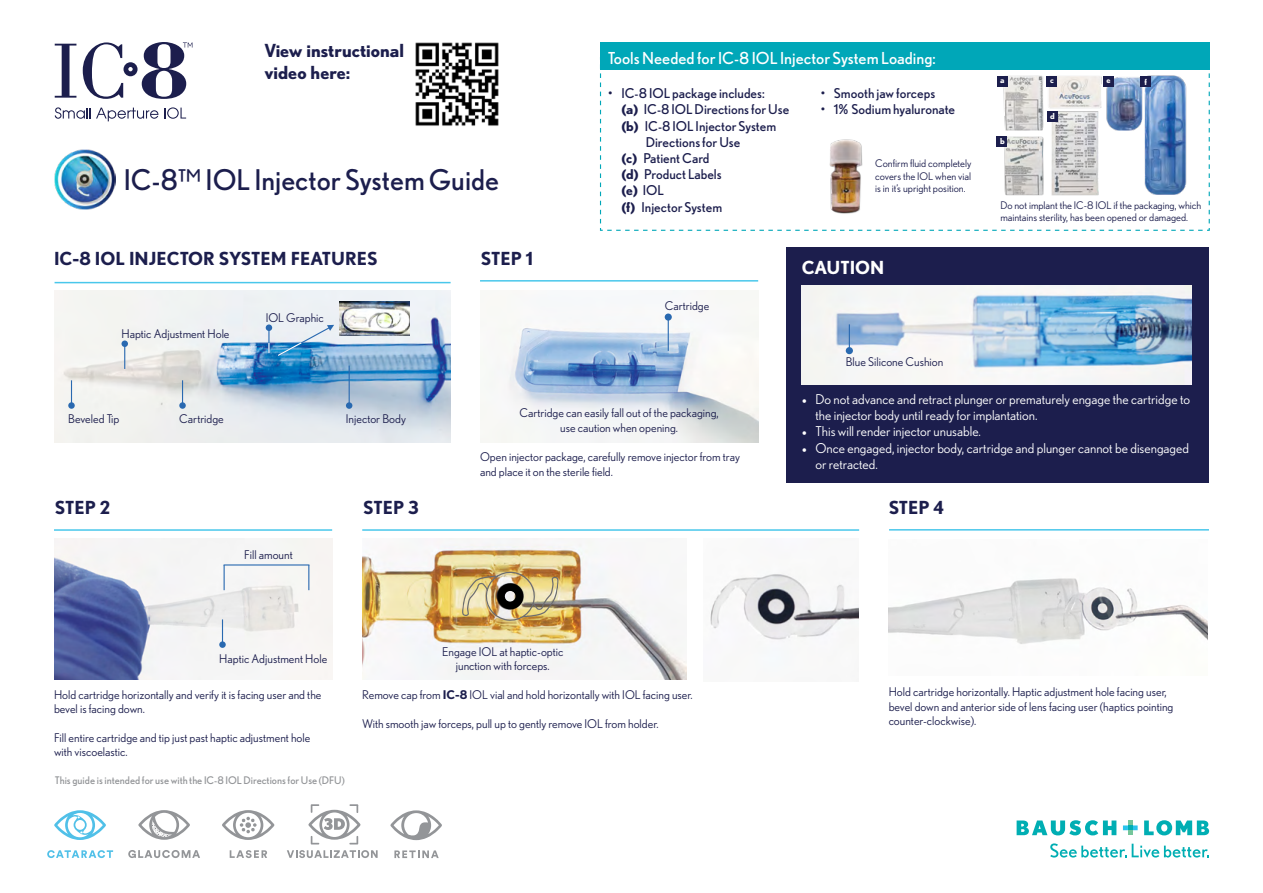
<style>
.page{position:relative;width:1263px;height:893px;background:#fff}
.page>*{position:absolute;margin:0;border:0;box-sizing:border-box;transform-origin:0 0}
.t1{font:28.5px "Nobel";color:#1c1e4d}
.t2{font:700 18px/21.6px "Nobel";color:#1c1e4d}
.t3{font:700 18px "Nobel";color:#fff}
.t4{font:16.5px "Nobel";color:#fff}
.t5{font:13.5px/16.2px "Nobel";color:#fff}
.t6{font:13.5px "Nobel";color:#1c1e4d}
.t7{font:700 13.5px "Nobel";color:#1c1e4d}
.t8{font:12px/14.4px "Nobel";color:#1c1e4d}
.t9{font:10.5px/12.6px "Nobel";color:#1c1e4d}
.t10{font:10.5px "Nobel";color:#939598}
.t11{font:700 8.25px "Nobel";color:#fff}
.s1{font-weight:700}
.s2{font-weight:400}
.s3{font-family:"Minion Pro"}
</style>
<div class="page">
<img style="left:415px;top:42px;width:84px;height:84px">
<svg style="left:599px;top:57px;width:611px;height:174px"></svg>
<div style="left:600px;top:43px;width:610px;height:27px;background:#00a7b8"></div>
<img style="left:995px;top:70px;width:206px;height:133px">
<div style="left:997px;top:76px;width:10px;height:10px;background:#1c1e4d"></div>
<div style="left:996px;top:136px;width:11px;height:11px;background:#1c1e4d"></div>
<div style="left:1046px;top:76px;width:11px;height:10px;background:#1c1e4d"></div>
<div style="left:1103px;top:76px;width:11px;height:11px;background:#1c1e4d"></div>
<div style="left:1140px;top:76px;width:11px;height:11px;background:#1c1e4d"></div>
<div style="left:1047px;top:111px;width:11px;height:11px;background:#1c1e4d"></div>
<img style="left:822px;top:137px;width:46px;height:79px">
<hr style="left:55px;top:282px;width:396px;height:1px;background:#49c7eb">
<img style="left:54px;top:290px;width:397px;height:153px">
<svg style="left:71px;top:380px;width:1px;height:22px"></svg>
<svg style="left:68px;top:402px;width:7px;height:7px"></svg>
<svg style="left:182px;top:380px;width:1px;height:22px"></svg>
<svg style="left:179px;top:402px;width:7px;height:7px"></svg>
<hr style="left:349px;top:366px;width:1px;height:40px;background:#2969b0">
<div style="left:346px;top:402px;width:6px;height:7px;background:#2969b0;border-radius:50%"></div>
<svg style="left:124px;top:347px;width:1px;height:22px"></svg>
<div style="left:122px;top:340px;width:6px;height:7px;background:#2969b0;border-radius:50%"></div>
<div style="left:266px;top:324px;width:6px;height:7px;background:#2969b0;border-radius:50%"></div>
<svg style="left:268px;top:331px;width:1px;height:22px"></svg>
<img style="left:339px;top:301px;width:70px;height:34px">
<svg style="left:276px;top:325px;width:58px;height:32px;background:#97c2e0"></svg>
<hr style="left:480px;top:280px;width:278px;height:2px;background:#49c7eb">
<img style="left:481px;top:290px;width:277px;height:153px">
<hr style="left:668px;top:317px;width:1px;height:34px;background:#2969b0">
<div style="left:665px;top:313px;width:7px;height:8px;background:#2969b0;border-radius:50%"></div>
<hr style="left:54px;top:529px;width:278px;height:2px;background:#49c7eb">
<img style="left:54px;top:538px;width:278px;height:142px">
<svg style="left:222px;top:619px;width:1px;height:22px"></svg>
<div style="left:219px;top:641px;width:7px;height:7px;background:#2969b0;border-radius:50%"></div>
<svg style="left:224px;top:566px;width:1px;height:24px"></svg>
<svg style="left:308px;top:566px;width:1px;height:24px"></svg>
<hr style="left:224px;top:564px;width:85px;height:2px;background:#2969b0">
<hr style="left:362px;top:529px;width:497px;height:2px;background:#49c7eb">
<img style="left:362px;top:538px;width:325px;height:142px">
<img style="left:462px;top:566px;width:97px;height:61px">
<img style="left:710px;top:574px;width:148px;height:66px">
<svg style="left:47px;top:850px;width:66px;height:8px"></svg>
<svg style="left:54px;top:810px;width:52px;height:30px"></svg>
<svg style="left:128px;top:850px;width:72px;height:8px"></svg>
<svg style="left:138px;top:810px;width:52px;height:30px"></svg>
<svg style="left:230px;top:850px;width:37px;height:8px"></svg>
<svg style="left:222px;top:810px;width:52px;height:30px"></svg>
<svg style="left:308px;top:804px;width:53px;height:40px"></svg>
<svg style="left:287px;top:850px;width:91px;height:8px"></svg>
<svg style="left:394px;top:850px;width:45px;height:8px"></svg>
<svg style="left:390px;top:810px;width:52px;height:30px"></svg>
<svg style="left:1016px;top:820px;width:100px;height:15px"></svg>
<svg style="left:1144px;top:820px;width:65px;height:15px"></svg>
<svg style="left:1123px;top:820px;width:15px;height:15px"></svg>
<svg style="left:1050px;top:843px;width:76px;height:14px"></svg>
<svg style="left:1132px;top:844px;width:77px;height:13px"></svg>
<hr style="left:889px;top:529px;width:320px;height:2px;background:#49c7eb">
<img style="left:889px;top:578px;width:319px;height:66px">
<div style="left:787px;top:247px;width:422px;height:236px;background:#1c1e4d"></div>
<img style="left:802px;top:286px;width:390px;height:98px">
<svg style="left:849px;top:324px;width:1px;height:23px"></svg>
<div style="left:846px;top:347px;width:7px;height:7px;background:#2969b0;border-radius:50%"></div>
<svg style="left:55px;top:44px;width:21px;height:54px"></svg>
<svg style="left:83px;top:42px;width:109px;height:57px"></svg>
<svg style="left:55px;top:107px;width:103px;height:14px"></svg>
<svg style="left:164px;top:107px;width:22px;height:12px"></svg>
<img style="left:55px;top:150px;width:60px;height:60px">
<h2 class="t2" style="left:264px;top:39px;width:141px">View instructional video here:</h2>
<h1 class="t1" style="left:124px;top:163px;width:377px">IC-8™ IOL Injector System Guide</h1>
<h2 class="t2" style="left:54px;top:247px;width:325px">IC-8 IOL INJECTOR SYSTEM FEATURES</h2>
<p class="t8" style="left:122px;top:326px;width:110px">Haptic Adjustment Hole</p>
<p class="t8" style="left:266px;top:310px;width:60px">IOL Graphic</p>
<h2 class="t2" style="left:481px;top:247px;width:54px">STEP 1</h2>
<h3 class="t4" style="left:608px;top:48px;width:329px">Tools Needed for IC-8 IOL Injector System Loading:</h3>
<p class="t6" style="left:608px;top:86px;width:158px">• IC-8 IOL package includes:</p>
<p class="t6" style="left:621px;top:102px;width:170px"><span class="s1">(a)</span> IC-8 IOL Directions for Use</p>
<p class="t6" style="left:621px;top:118px;width:156px"><span class="s1">(b)</span> IC-8 IOL Injector System</p>
<p class="t6" style="left:646px;top:134px;width:96px">Directions for Use</p>
<p class="t6" style="left:621px;top:150px;width:90px"><span class="s1">(c)</span> Patient Card</p>
<p class="t6" style="left:621px;top:167px;width:102px"><span class="s1">(d)</span> Product Labels</p>
<p class="t7" style="left:621px;top:182px;width:44px">(e) <span class="s2">IOL</span></p>
<p class="t6" style="left:621px;top:199px;width:102px"><span class="s1">(f)</span> Injector System</p>
<p class="t6" style="left:820px;top:86px;width:116px">• Smooth jaw forceps</p>
<p class="t6" style="left:820px;top:102px;width:136px">• 1% Sodium hyaluronate</p>
<p class="t9" style="left:875px;top:157px;width:98px;text-align:justify">Confirm fluid completely covers the IOL when vial is in it’s upright position.</p>
<p class="t8" style="left:665px;top:299px;width:46px">Cartridge</p>
<h2 class="t3" style="left:802px;top:257px;width:84px">CAUTION</h2>
<p class="t11" style="left:1000px;top:75px;width:6px">a</p>
<p class="t11" style="left:1000px;top:136px;width:6px">b</p>
<p class="t11" style="left:1050px;top:75px;width:5px">c</p>
<p class="t11" style="left:1106px;top:76px;width:6px">e</p>
<p class="t11" style="left:1144px;top:77px;width:4px">f</p>
<p class="t11" style="left:1050px;top:111px;width:6px">d</p>
<p class="t9" style="left:1000px;top:199px;width:203px">Do not implant the IC-8 IOL if the packaging, which maintains sterility, has been opened or damaged.</p>
<p class="t8" style="left:68px;top:411px;width:53px">Beveled Tip</p>
<p class="t8" style="left:179px;top:411px;width:46px">Cartridge</p>
<p class="t8" style="left:346px;top:411px;width:62px">Injector Body</p>
<h2 class="t2" style="left:55px;top:496px;width:57px">STEP 2</h2>
<p class="t8" style="left:244px;top:547px;width:50px">Fill amount</p>
<h2 class="t2" style="left:363px;top:496px;width:57px">STEP 3</h2>
<p class="t8" style="left:519px;top:406px;width:201px;text-align:center">Cartridge can easily fall out of the packaging, use caution when opening.</p>
<p class="t8" style="left:480px;top:450px;width:261px">Open injector package, carefully remove injector from tray and place it on the sterile field.</p>
<p class="t8" style="left:219px;top:652px;width:110px">Haptic Adjustment Hole</p>
<p class="t8" style="left:442px;top:644px;width:123px;text-align:center">Engage IOL at haptic-optic junction with forceps.</p>
<p class="t8" style="left:54px;top:687px;width:269px">Hold cartridge horizontally and verify it is facing user and the bevel is facing down.</p>
<p class="t8" style="left:54px;top:730px;width:258px">Fill entire cartridge and tip just past haptic adjustment hole with viscoelastic.</p>
<p class="t10" style="left:55px;top:774px;width:291px">This guide is intended for use with the IC-8 IOL Directions for Use (DFU)</p>
<p class="t8" style="left:362px;top:687px;width:332px">Remove cap from <span class="s1">IC-8</span> IOL vial and hold horizontally with IOL facing user.</p>
<p class="t8" style="left:362px;top:716px;width:298px">With smooth jaw forceps, pull up to gently remove IOL from holder.</p>
<p class="t8" style="left:846px;top:355px;width:99px">Blue Silicone Cushion</p>
<p class="t5" style="left:815px;top:391px;width:376px;text-indent:-14px"><span class="s3">•</span> Do not advance and retract plunger or prematurely engage the cartridge to the injector body until ready for implantation.</p>
<p class="t5" style="left:802px;top:423px;width:181px"><span class="s3">•</span> This will render injector unusable.</p>
<p class="t5" style="left:815px;top:439px;width:375px;text-indent:-14px"><span class="s3">•</span> Once engaged, injector body, cartridge and plunger cannot be disengaged or retracted.</p>
<h2 class="t2" style="left:889px;top:496px;width:57px">STEP 4</h2>
<p class="t8" style="left:889px;top:685px;width:286px">Hold cartridge horizontally. Haptic adjustment hole facing user, bevel down and anterior side of lens facing user (haptics pointing counter-clockwise).</p>
</div>
